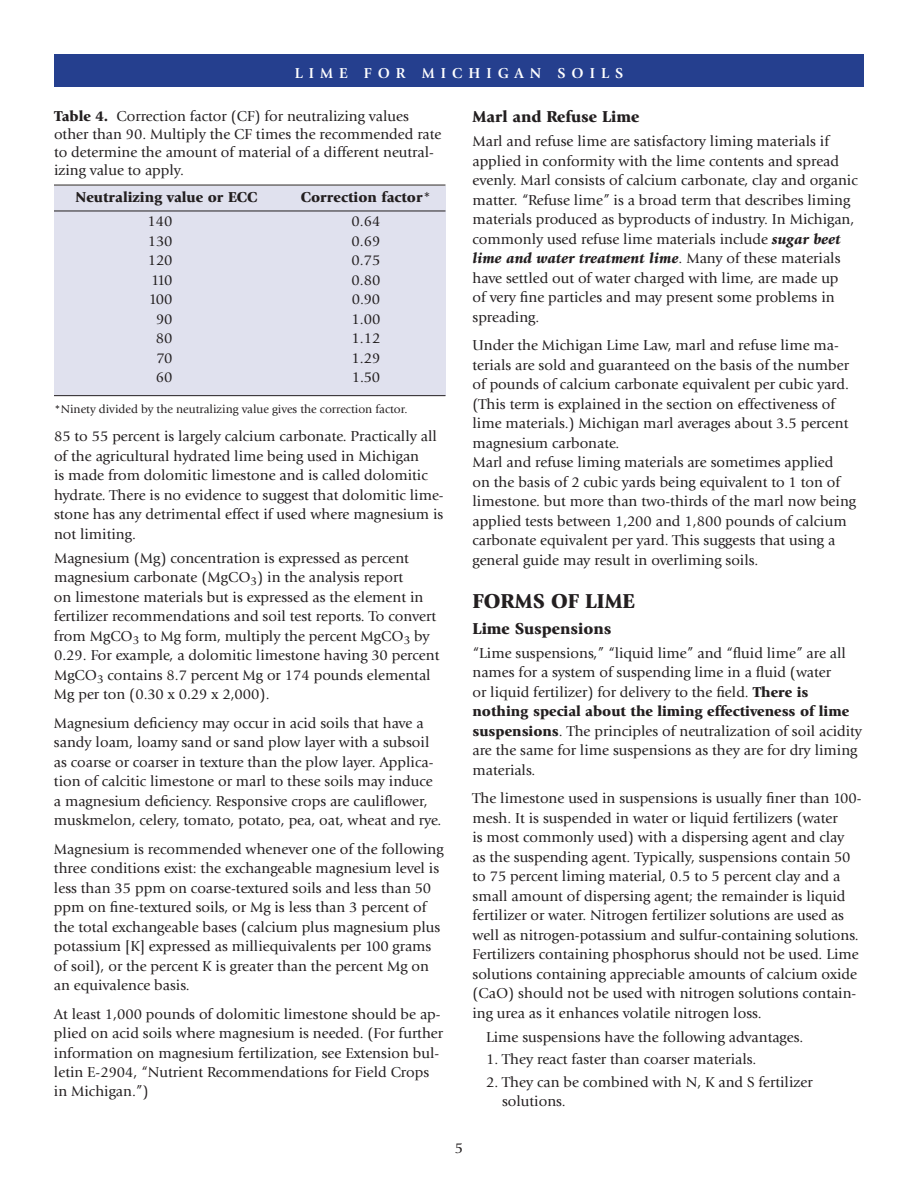
<style>
.page{position:relative;width:918px;height:1188px;background:#fff}
.page>*{position:absolute;margin:0;border:0;box-sizing:border-box;transform-origin:0 0}
.t1{font:900 21px "Giovanni";color:#231f20}
.t2{font:900 16.5px "Giovanni";color:#231f20}
.t3{font:15px/19.5px "Giovanni";color:#231f20}
.t4{font:900 15px "Giovanni";color:#231f20}
.t5{font:700 15px "Giovanni";letter-spacing:.4em;color:#fff}
.t6{font:12px "Giovanni";color:#231f20}
.s1{font-weight:900}
.s2{font-weight:400}
.s3{font-weight:900;font-style:italic}
</style>
<div class="page">
<div style="left:54px;top:54px;width:810px;height:32px;background:#253f8e"></div>
<div style="left:54px;top:186px;width:392px;height:209px;background:#e0e1ee"></div>
<hr style="left:54px;top:185px;width:392px;height:1px;background:#231f20">
<hr style="left:54px;top:211px;width:392px;height:1px;background:#231f20">
<hr style="left:54px;top:395px;width:392px;height:1px;background:#231f20">
<p class="t5" style="left:295px;top:64px;width:330px">LIME FOR MICHIGAN SOILS</p>
<p class="t3" style="left:54px;top:108px;width:389px;line-height:18px"><span class="s1">Table 4.</span> Correction factor (CF) for neutralizing values other than 90. Multiply the CF times the recommended rate to determine the amount of material of a different neutral&shy;izing value to apply.</p>
<p class="t4" style="left:76px;top:188px;width:183px">Neutralizing value or ECC</p>
<p class="t4" style="left:301px;top:188px;width:132px">Correction factor<span class="s2">*</span></p>
<p class="t3" style="left:147px;top:212px;width:27px">140</p>
<p class="t3" style="left:352px;top:212px;width:30px">0.64</p>
<p class="t3" style="left:148px;top:231px;width:26px">130</p>
<p class="t3" style="left:352px;top:231px;width:30px">0.69</p>
<p class="t3" style="left:148px;top:251px;width:26px">120</p>
<p class="t3" style="left:352px;top:251px;width:30px">0.75</p>
<p class="t3" style="left:151px;top:270px;width:23px">110</p>
<p class="t3" style="left:352px;top:270px;width:30px">0.80</p>
<p class="t3" style="left:149px;top:290px;width:25px">100</p>
<p class="t3" style="left:352px;top:290px;width:30px">0.90</p>
<p class="t3" style="left:156px;top:309px;width:18px">90</p>
<p class="t3" style="left:352px;top:309px;width:30px">1.00</p>
<p class="t3" style="left:156px;top:329px;width:18px">80</p>
<p class="t3" style="left:352px;top:329px;width:30px">1.12</p>
<p class="t3" style="left:157px;top:348px;width:17px">70</p>
<p class="t3" style="left:352px;top:348px;width:30px">1.29</p>
<p class="t3" style="left:156px;top:368px;width:18px">60</p>
<p class="t3" style="left:352px;top:368px;width:30px">1.50</p>
<p class="t6" style="left:54px;top:402px;width:355px">*Ninety divided by the neutralizing value gives the correction factor.</p>
<p class="t3" style="left:54px;top:427px;width:391px">85 to 55 percent is largely calcium carbonate. Practically all of the agricultural hydrated lime being used in Michigan<br>is made from dolomitic limestone and is called dolomitic hydrate. There is no evidence to suggest that dolomitic lime&shy;stone has any detrimental effect if used where magnesium is not limiting.</p>
<p class="t3" style="left:54px;top:548px;width:387px">Magnesium (Mg) concentration is expressed as percent magnesium carbonate (MgCO<sub>3</sub>) in the analysis report<br>on limestone materials but is expressed as the element in fertilizer recommendations and soil test reports. To convert from MgCO<sub>3</sub> to Mg form, multiply the percent MgCO<sub>3</sub> by 0.29. For example, a dolomitic limestone having 30 percent MgCO<sub>3</sub> contains 8.7 percent Mg or 174 pounds elemental Mg per ton (0.30 x 0.29 x 2,000).</p>
<p class="t3" style="left:54px;top:713px;width:389px">Magnesium deficiency may occur in acid soils that have a sandy loam, loamy sand or sand plow layer with a subsoil as coarse or coarser in texture than the plow layer. Applica&shy;tion of calcitic limestone or marl to these soils may induce a magnesium deficiency. Responsive crops are cauliflower, muskmelon, celery, tomato, potato, pea, oat, wheat and rye.</p>
<p class="t3" style="left:54px;top:839px;width:391px">Magnesium is recommended whenever one of the following three conditions exist: the exchangeable magnesium level is less than 35 ppm on coarse-textured soils and less than 50 ppm on fine-textured soils, or Mg is less than 3 percent of the total exchangeable bases (calcium plus magnesium plus potassium [K] expressed as milliequivalents per 100 grams of soil), or the percent K is greater than the percent Mg on an equivalence basis.</p>
<p class="t3" style="left:54px;top:1004px;width:391px">At least 1,000 pounds of dolomitic limestone should be ap&shy;plied on acid soils where magnesium is needed. (For further information on magnesium fertilization, see Extension bul&shy;letin E-2904, “Nutrient Recommendations for Field Crops in Michigan.”)</p>
<p class="t2" style="left:472px;top:107px;width:168px">Marl and Refuse Lime</p>
<p class="t3" style="left:472px;top:132px;width:387px">Marl and refuse lime are satisfactory liming materials if applied in conformity with the lime contents and spread evenly. Marl consists of calcium carbonate, clay and organic matter. “Refuse lime” is a broad term that describes liming materials produced as byproducts of industry. In Michigan, commonly used refuse lime materials include <span class="s3">sugar beet lime and water treatment lime</span>. Many of these materials have settled out of water charged with lime, are made up<br>of very fine particles and may present some problems in spreading.</p>
<p class="t3" style="left:472px;top:336px;width:385px">Under the Michigan Lime Law, marl and refuse lime ma&shy;terials are sold and guaranteed on the basis of the number of pounds of calcium carbonate equivalent per cubic yard. (This term is explained in the section on effectiveness of lime materials.) Michigan marl averages about 3.5 percent magnesium carbonate.<br>Marl and refuse liming materials are sometimes applied<br>on the basis of 2 cubic yards being equivalent to 1 ton of limestone. but more than two-thirds of the marl now being applied tests between 1,200 and 1,800 pounds of calcium carbonate equivalent per yard. This suggests that using a general guide may result in overliming soils.</p>
<h1 class="t1" style="left:472px;top:589px;width:164px">FORMS OF LIME</h1>
<p class="t2" style="left:472px;top:619px;width:141px">Lime Suspensions</p>
<p class="t3" style="left:472px;top:643px;width:391px">“Lime suspensions,” “liquid lime” and “fluid lime” are all names for a system of suspending lime in a fluid (water<br>or liquid fertilizer) for delivery to the field. <span class="s1">There is nothing special about the liming effectiveness of lime suspensions</span>. The principles of neutralization of soil acidity are the same for lime suspensions as they are for dry liming materials.</p>
<p class="t3" style="left:472px;top:789px;width:391px">The limestone used in suspensions is usually finer than 100- mesh. It is suspended in water or liquid fertilizers (water<br>is most commonly used) with a dispersing agent and clay<br>as the suspending agent. Typically, suspensions contain 50 to 75 percent liming material, 0.5 to 5 percent clay and a small amount of dispersing agent; the remainder is liquid fertilizer or water. Nitrogen fertilizer solutions are used as well as nitrogen-potassium and sulfur-containing solutions.<br>Fertilizers containing phosphorus should not be used. Lime solutions containing appreciable amounts of calcium oxide (CaO) should not be used with nitrogen solutions contain&shy;ing urea as it enhances volatile nitrogen loss.</p>
<p class="t3" style="left:486px;top:1027px;width:319px">Lime suspensions have the following advantages.</p>
<p class="t3" style="left:486px;top:1050px;width:272px">1. They react faster than coarser materials.</p>
<p class="t3" style="left:502px;top:1072px;width:312px;text-indent:-16px">2. They can be combined with N, K and S fertilizer solutions.</p>
<p class="t3" style="left:455px;top:1139px;width:10px">5</p>
</div>
